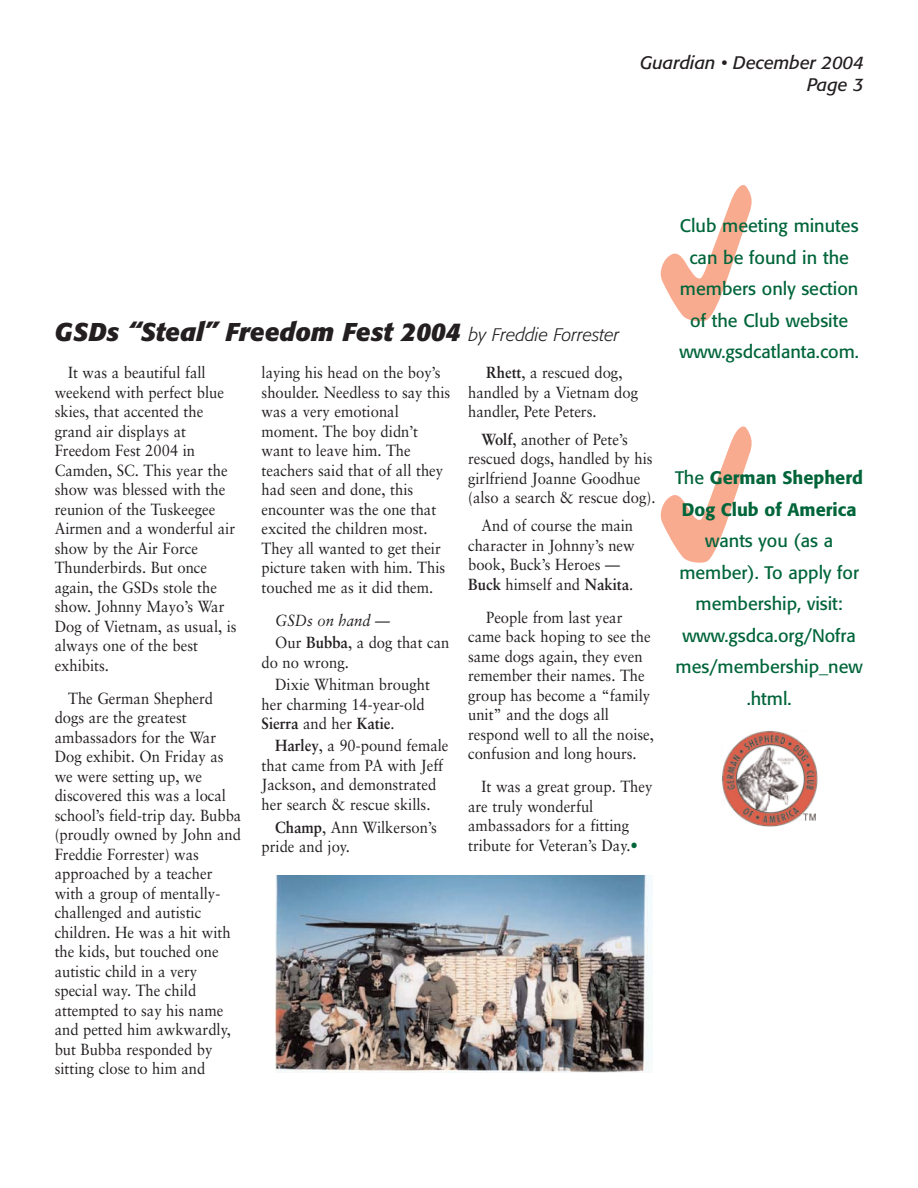
<style>
.page{position:relative;width:918px;height:1188px;background:#fff}
.page>*{position:absolute;margin:0;border:0;box-sizing:border-box;transform-origin:0 0}
.t1{font:italic 700 25.5px "Formata";color:#231f20}
.t2{font:18px/31.5px "Formata";color:#00653a;text-align:center}
.t3{font:500 18px/31.5px "Formata";color:#00653a;text-align:center}
.t4{font:italic 18px/22.5px "Formata";color:#231f20;text-align:right}
.t5{font:16.2px/19.5px "Sabon";color:#231f20;scale:.92 1}
.s1{font-weight:300;font-size:18px}
.s2{font-weight:700}
.s3{color:#00653a}
.s4{font-style:italic}
.s5{font-weight:400}
</style>
<div class="page">
<img style="left:722px;top:731px;width:96px;height:96px">
<img style="left:275px;top:875px;width:378px;height:198px">
<p class="t4" style="left:640px;top:53px;width:225px">Guardian • December 2004<br>Page 3</p>
<h1 class="t1" style="left:55px;top:320px;width:566px">GSDs “Steal” Freedom Fest 2004 <span class="s1">by Freddie Forrester</span></h1>
<p class="t5" style="left:468px;top:364px;width:186px;text-indent:18px"><span class="s2">Rhett</span>, a rescued dog, handled by a Vietnam dog handler, Pete Peters.</p>
<p class="t5" style="left:468px;top:431px;width:205px;text-indent:13px"><span class="s2">Wolf</span>, another of Pete’s rescued dogs, handled by his girlfriend Joanne Goodhue (also a search &amp; rescue dog).</p>
<p class="t5" style="left:468px;top:517px;width:183px;text-indent:13px">And of course the main character in Johnny’s new book, Buck’s Heroes —<br><span class="s2">Buck</span> himself and <span class="s2">Nakita</span>.</p>
<p class="t5" style="left:468px;top:609px;width:204px;text-indent:18px">People from last year came back hoping to see the same dogs again, they even remember their names. The group has become a “family unit” and the dogs all respond well to all the noise, confusion and long hours.</p>
<p class="t5" style="left:468px;top:778px;width:202px;text-indent:13px">It was a great group. They are truly wonderful ambassadors for a fitting tribute for Veteran’s Day.<span class="s3">•</span></p>
<p class="t5" style="left:262px;top:364px;width:207px">laying his head on the boy’s shoulder. Needless to say this was a very emotional moment. The boy didn’t want to leave him. The teachers said that of all they had seen and done, this encounter was the one that excited the children most.<br>They all wanted to get their picture taken with him. This touched me as it did them.</p>
<p class="t5" style="left:275px;top:610px;width:191px;line-height:22.2px"><span class="s4">GSDs on hand —<br></span>Our <span class="s2">Bubba</span>, a dog that can</p>
<p class="t5" style="left:275px;top:652px;width:170px;line-height:22.8px;text-indent:-13px">do no wrong.<br>Dixie Whitman brought</p>
<p class="t5" style="left:262px;top:696px;width:179px">her charming 14-year-old<br><span class="s2">Sierra</span> and her <span class="s2">Katie</span>.</p>
<p class="t5" style="left:262px;top:737px;width:205px;text-indent:13px"><span class="s2">Harley</span>, a 90-pound female that came from PA with Jeff<br>Jackson, and demonstrated her search &amp; rescue skills.</p>
<p class="t5" style="left:262px;top:819px;width:192px;text-indent:13px"><span class="s2">Champ</span>, Ann Wilkerson’s pride and joy.</p>
<p class="t5" style="left:55px;top:364px;width:199px;text-indent:13px">It was a beautiful fall weekend with perfect blue skies, that accented the grand air displays at<br>Freedom Fest 2004 in<br>Camden, SC. This year the show was blessed with the reunion of the Tuskeegee<br>Airmen and a wonderful air show by the Air Force<br>Thunderbirds. But once again, the GSDs stole the show. Johnny Mayo’s War<br>Dog of Vietnam, as usual, is always one of the best exhibits.</p>
<p class="t5" style="left:55px;top:690px;width:204px;text-indent:13px">The German Shepherd dogs are the greatest ambassadors for the War<br>Dog exhibit. On Friday as we were setting up, we discovered this was a local school’s field-trip day. Bubba (proudly owned by John and<br>Freddie Forrester) was approached by a teacher with a group of mentally&shy;challenged and autistic children. He was a hit with the kids, but touched one autistic child in a very special way. The child attempted to say his name and petted him awkwardly, but Bubba responded by sitting close to him and</p>
<p class="t2" style="left:679px;top:212px;width:181px">Club meeting minutes can be found in the members only section of the Club website www.gsdcatlanta.com.</p>
<p class="t3" style="left:675px;top:464px;width:189px"><span class="s5">The</span> German Shepherd<br>Dog Club of America</p>
<p class="t2" style="left:676px;top:527px;width:189px">wants you (as a member). To apply for membership, visit: www.gsdca.org/Nofra mes/membership_new .html.</p>
</div>
